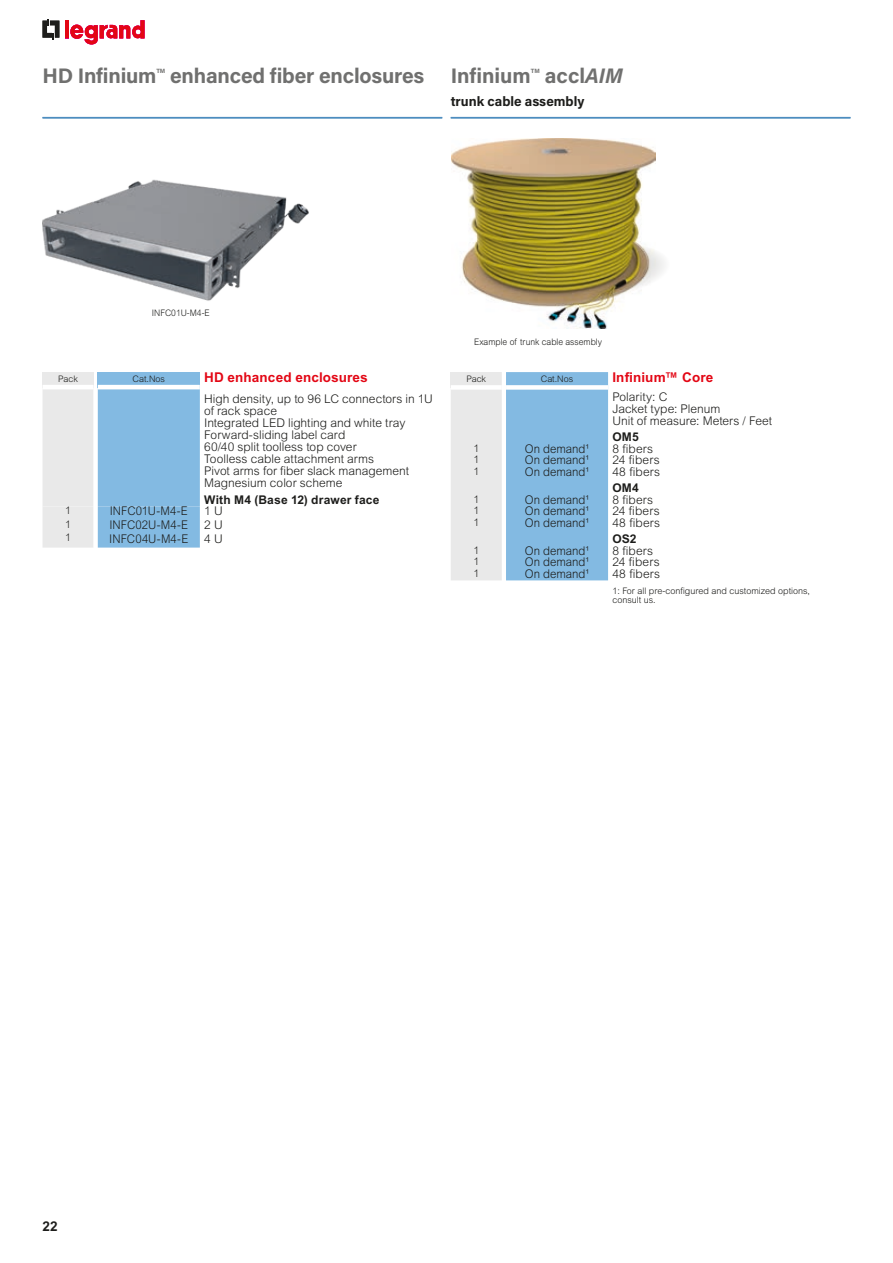
<style>
.page{position:relative;width:893px;height:1263px;background:#fff}
.page>*{position:absolute;margin:0;border:0;box-sizing:border-box;transform-origin:0 0}
.t1{font:700 21px "Acumin Pro";letter-spacing:-.01em;color:#70706f}
.t2{font:700 13.5px "Arial MT Std";letter-spacing:.01em;color:#e30614}
.t3{font:700 13.5px "Acumin Pro";color:#1d1d1b}
.t4{font:700 13.5px "Arial MT Std";color:#1d1d1b}
.t5{font:300 12px/12px "Arial MT Std";color:#1d1d1b}
.t6{font:300 12px "Arial MT Std";color:#1d1d1b;scale:.95 1}
.t7{font:700 12px "Arial MT Std";letter-spacing:.015em;color:#1d1d1b}
.t8{font:300 10.5px "Arial MT Std";color:#1d1d1b}
.t9{font:300 9px/9px "Arial MT Std";color:#1d1d1b}
.t10{font:300 9px "Arial MT Std";color:#1d1d1b;scale:.95 1}
.t11{font:700 6.15px "Acumin Pro";color:#70706f}
.s1{font-style:italic}
</style>
<div class="page">
<hr style="left:451px;top:117px;width:399px;height:1px;background:#4d8dbf">
<hr style="left:43px;top:117px;width:399px;height:1px;background:#4d8dbf">
<svg style="left:43px;top:19px;width:16px;height:20px"></svg>
<hr style="left:65px;top:20px;width:4px;height:18px;background:#e30614">
<svg style="left:70px;top:20px;width:75px;height:25px"></svg>
<svg style="left:451px;top:372px;width:157px;height:208px;background:#a7cbe5"></svg>
<div style="left:451px;top:385px;width:51px;height:5px;background:#fff"></div>
<div style="left:506px;top:385px;width:102px;height:5px;background:#fff"></div>
<svg style="left:651px;top:249px;width:14px;height:31px"></svg>
<img style="left:451px;top:138px;width:200px;height:190px">
<svg style="left:43px;top:372px;width:157px;height:176px;background:#a9cce5"></svg>
<img style="left:43px;top:179px;width:266px;height:122px">
<h1 class="t1" style="left:43px;top:61px;width:116px">HD Infinium</h1>
<p class="t11" style="left:156px;top:66px;width:10px">TM</p>
<h1 class="t1" style="left:170px;top:61px;width:256px">enhanced fiber enclosures</h1>
<h1 class="t1" style="left:451px;top:61px;width:82px">Infinium</h1>
<p class="t11" style="left:531px;top:66px;width:11px">TM</p>
<h1 class="t1" style="left:545px;top:61px;width:80px">accl<span class="s1">AIM</span></h1>
<p class="t3" style="left:451px;top:92px;width:135px">trunk cable assembly</p>
<p class="t10" style="left:152px;top:308px;width:63px">INFC01U-M4-E</p>
<p class="t9" style="left:58px;top:374px;width:21px">Pack</p>
<p class="t9" style="left:133px;top:374px;width:34px">Cat.Nos</p>
<p class="t2" style="left:204px;top:369px;width:165px">HD enhanced enclosures</p>
<p class="t5" style="left:204px;top:393px;width:230px">High density, up to 96 LC connectors in 1U of rack space<br>Integrated LED lighting and white tray<br>Forward-sliding label card<br>60/40 split toolless top cover<br>Toolless cable attachment arms<br>Pivot arms for fiber slack management<br>Magnesium color scheme</p>
<p class="t7" style="left:204px;top:492px;width:177px">With M4 (Base 12) drawer face</p>
<p class="t8" style="left:65px;top:504px;width:7px">1</p>
<p class="t6" style="left:110px;top:504px;width:84px">INFC01U-M4-E</p>
<p class="t5" style="left:204px;top:505px;width:20px">1 U</p>
<p class="t8" style="left:65px;top:518px;width:7px">1</p>
<p class="t6" style="left:109px;top:518px;width:85px">INFC02U-M4-E</p>
<p class="t5" style="left:204px;top:519px;width:20px">2 U</p>
<p class="t8" style="left:65px;top:532px;width:7px">1</p>
<p class="t6" style="left:109px;top:531px;width:85px">INFC04U-M4-E</p>
<p class="t5" style="left:204px;top:532px;width:20px">4 U</p>
<p class="t10" style="left:474px;top:337px;width:136px">Example of trunk cable assembly</p>
<p class="t9" style="left:466px;top:374px;width:21px">Pack</p>
<p class="t9" style="left:541px;top:374px;width:34px">Cat.Nos</p>
<p class="t2" style="left:612px;top:369px;width:102px">Infinium™ Core</p>
<p class="t5" style="left:612px;top:390px;width:161px">Polarity: C<br>Jacket type: Plenum<br>Unit of measure: Meters / Feet</p>
<p class="t7" style="left:612px;top:430px;width:28px">OM5</p>
<p class="t8" style="left:473px;top:442px;width:7px">1</p>
<p class="t6" style="left:525px;top:442px;width:69px">On demand¹</p>
<p class="t5" style="left:612px;top:442px;width:42px">8 fibers</p>
<p class="t8" style="left:473px;top:453px;width:7px">1</p>
<p class="t6" style="left:525px;top:453px;width:69px">On demand¹</p>
<p class="t5" style="left:612px;top:454px;width:49px">24 fibers</p>
<p class="t8" style="left:473px;top:465px;width:7px">1</p>
<p class="t6" style="left:525px;top:465px;width:69px">On demand¹</p>
<p class="t5" style="left:612px;top:465px;width:49px">48 fibers</p>
<p class="t7" style="left:612px;top:481px;width:28px">OM4</p>
<p class="t8" style="left:473px;top:493px;width:7px">1</p>
<p class="t6" style="left:525px;top:493px;width:69px">On demand¹</p>
<p class="t5" style="left:612px;top:493px;width:42px">8 fibers</p>
<p class="t8" style="left:473px;top:504px;width:7px">1</p>
<p class="t6" style="left:525px;top:504px;width:69px">On demand¹</p>
<p class="t5" style="left:612px;top:505px;width:49px">24 fibers</p>
<p class="t8" style="left:473px;top:516px;width:7px">1</p>
<p class="t6" style="left:525px;top:516px;width:69px">On demand¹</p>
<p class="t5" style="left:612px;top:516px;width:49px">48 fibers</p>
<p class="t7" style="left:612px;top:532px;width:26px">OS2</p>
<p class="t8" style="left:473px;top:544px;width:7px">1</p>
<p class="t6" style="left:525px;top:544px;width:69px">On demand¹</p>
<p class="t5" style="left:612px;top:544px;width:42px">8 fibers</p>
<p class="t8" style="left:473px;top:555px;width:7px">1</p>
<p class="t6" style="left:525px;top:555px;width:69px">On demand¹</p>
<p class="t5" style="left:612px;top:556px;width:49px">24 fibers</p>
<p class="t8" style="left:473px;top:567px;width:7px">1</p>
<p class="t6" style="left:525px;top:567px;width:69px">On demand¹</p>
<p class="t5" style="left:612px;top:567px;width:49px">48 fibers</p>
<p class="t9" style="left:612px;top:586px;width:199px">1: For all pre-configured and customized options, consult us.</p>
<p class="t4" style="left:43px;top:1218px;width:17px">22</p>
</div>
